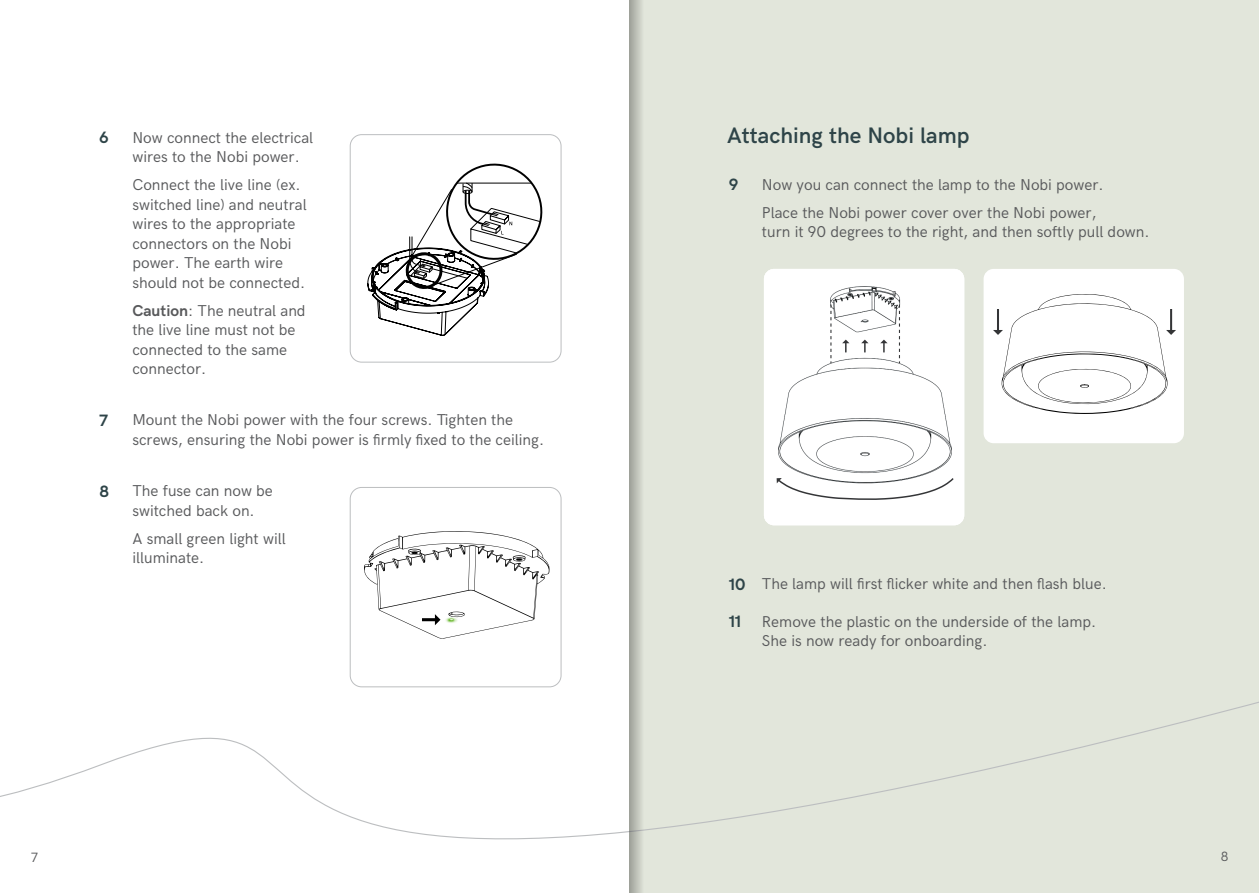
<style>
.page{position:relative;width:1259px;height:893px;background:#fff}
.page>*{position:absolute;margin:0;border:0;box-sizing:border-box;transform-origin:0 0}
.t1{font:600 22.5px "HK Grotesk";color:#2e4448}
.t2{font:700 16.5px "HK Grotesk";color:#2e4448}
.t3{font:15.75px/19.5px "HK Grotesk";color:#58595b}
.t4{font:13.5px "HK Grotesk";color:#58595b}
.s1{font-weight:700}
.s2{font-weight:700;font-size:16.5px;color:#2e4448}
</style>
<div class="page">
<div style="left:629px;top:0;width:630px;height:893px;background:#e2e6db"></div>
<svg style="left:0;top:540px;width:1259px;height:300px"></svg>
<svg style="left:629px;top:0;width:14px;height:893px;background:#bbbeb5"></svg>
<div style="left:764px;top:269px;width:200px;height:256px;background:#fff"></div>
<svg style="left:776px;top:476px;width:179px;height:24px;background:#ebebec"></svg>
<svg style="left:830px;top:300px;width:1px;height:63px"></svg>
<svg style="left:899px;top:300px;width:1px;height:63px"></svg>
<svg style="left:842px;top:340px;width:7px;height:12px"></svg>
<svg style="left:861px;top:340px;width:7px;height:12px"></svg>
<svg style="left:880px;top:340px;width:7px;height:12px"></svg>
<div style="left:983px;top:269px;width:201px;height:174px;background:#fff;border-radius:10px"></div>
<svg style="left:993px;top:294px;width:183px;height:120px"></svg>
<svg style="left:367px;top:163px;width:176px;height:173px"></svg>
<div style="left:350px;top:134px;width:211px;height:228px;border:1px solid #bcbec0;border-radius:11px"></div>
<div style="left:350px;top:487px;width:211px;height:200px;background:#fff;border-radius:11px"></div>
<svg style="left:364px;top:531px;width:185px;height:108px"></svg>
<div style="left:350px;top:487px;width:211px;height:200px;border:1px solid #bcbec0;border-radius:11px"></div>
<p class="t2" style="left:100px;top:125px;width:10px">6</p>
<p class="t3" style="left:132px;top:126px;width:182px">Now connect the electrical wires to the Nobi power.</p>
<p class="t3" style="left:132px;top:174px;width:176px">Connect the live line (ex. switched line) and neutral wires to the appropriate connectors on the Nobi power. The earth wire should not be connected.</p>
<p class="t3" style="left:132px;top:299px;width:175px"><span class="s1">Caution</span>: The neutral and the live line must not be connected to the same connector.</p>
<p class="t2" style="left:100px;top:408px;width:10px">7</p>
<p class="t3" style="left:132px;top:409px;width:413px">Mount the Nobi power with the four screws. Tighten the screws, ensuring the Nobi power is firmly fixed to the ceiling.</p>
<p class="t2" style="left:100px;top:478px;width:11px">8</p>
<p class="t3" style="left:132px;top:480px;width:142px">The fuse can now be switched back on.</p>
<p class="t3" style="left:132px;top:527px;width:155px">A small green light will illuminate.</p>
<p class="t4" style="left:31px;top:847px;width:8px">7</p>
<h1 class="t1" style="left:727px;top:119px;width:244px">Attaching the Nobi lamp</h1>
<p class="t2" style="left:729px;top:172px;width:10px">9</p>
<p class="t3" style="left:762px;top:169px;width:343px;line-height:28px">Now you can connect the lamp to the Nobi power.<br>Place the Nobi power cover over the Nobi power,</p>
<p class="t3" style="left:762px;top:221px;width:389px">turn it 90 degrees to the right, and then softly pull down.</p>
<p class="t3" style="left:729px;top:573px;width:379px"><span class="s2">10</span> The lamp will first flicker white and then flash blue.</p>
<p class="t2" style="left:729px;top:609px;width:14px">11</p>
<p class="t3" style="left:762px;top:610px;width:336px">Remove the plastic on the underside of the lamp.<br>She is now ready for onboarding.</p>
<p class="t4" style="left:1220px;top:846px;width:9px">8</p>
</div>
